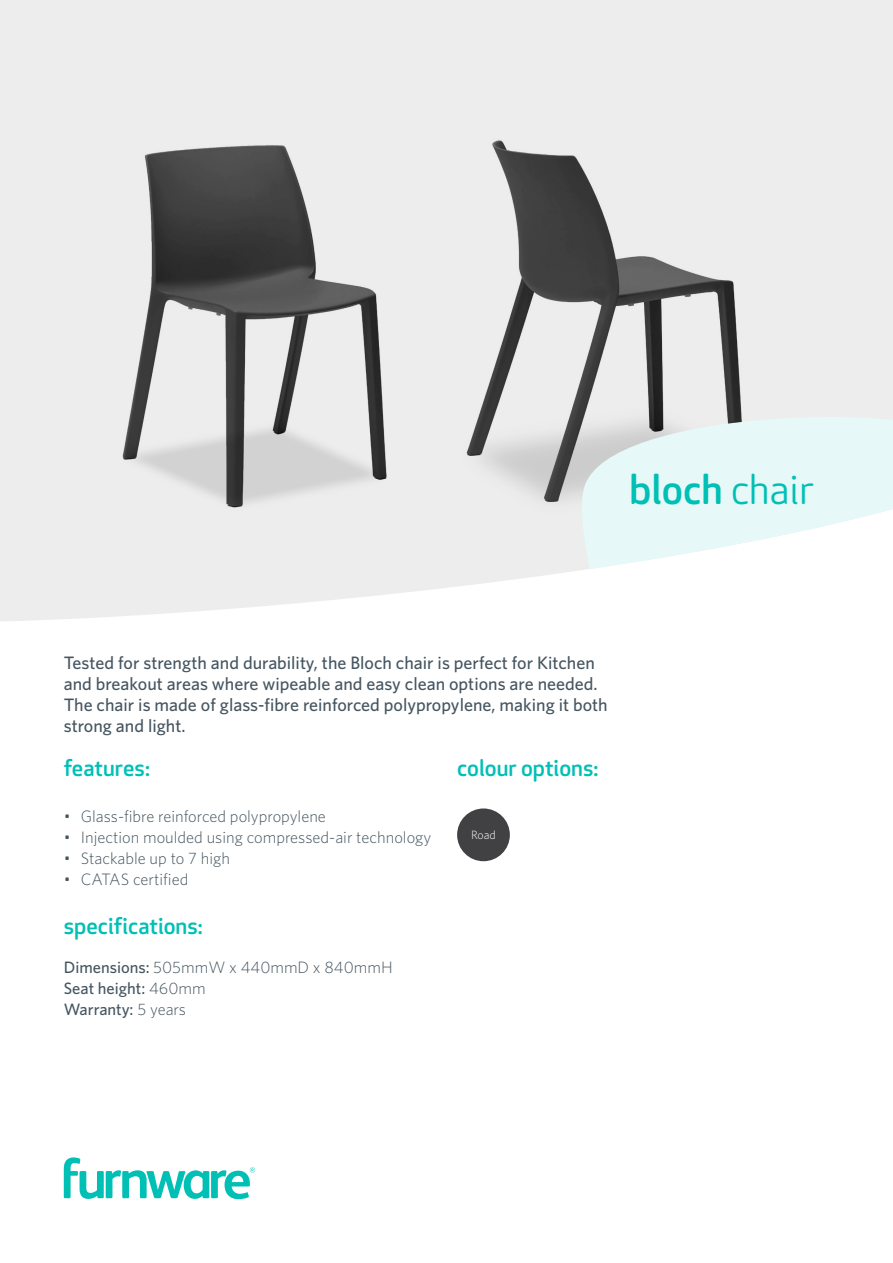
<style>
.page{position:relative;width:893px;height:1263px;background:#fff}
.page>*{position:absolute;margin:0;border:0;box-sizing:border-box;transform-origin:0 0}
.t1{font:500 40.5px "Apex Rounded";color:#00c0b5}
.t2{font:500 22.5px "Apex Rounded";color:#00c0b5}
.t3{font:500 18px/21px "Whitney";color:#455560}
.t4{font:300 16.5px "Whitney";color:#455560}
.t5{font:500 16.5px/21px "Whitney";color:#455560}
.t6{font:300 12px "Whitney";color:#fff}
.s1{font-weight:400}
.s2{font-weight:300}
</style>
<div class="page">
<svg style="left:0;top:0;width:893px;height:621px;background:#eeeeef"></svg>
<img style="left:448px;top:42px;width:363px;height:488px">
<svg style="left:64px;top:1157px;width:191px;height:42px"></svg>
<svg style="left:566px;top:405px;width:327px;height:216px;fill:#e6f9f8"></svg>
<img style="left:52px;top:42px;width:396px;height:488px">
<div style="left:457px;top:808px;width:53px;height:53px;background:#414042;border-radius:50%"></div>
<h1 class="t1" style="left:629px;top:466px;width:186px">bloch <span class="s1">chair</span></h1>
<p class="t3" style="left:64px;top:652px;width:545px">Tested for strength and durability, the Bloch chair is perfect for Kitchen and breakout areas where wipeable and easy clean options are needed.<br>The chair is made of glass-fibre reinforced polypropylene, making it both strong and light.</p>
<p class="t2" style="left:64px;top:755px;width:88px">features:</p>
<p class="t2" style="left:457px;top:755px;width:143px">colour options:</p>
<p class="t4" style="left:64px;top:805px;width:264px">• Glass-fibre reinforced polypropylene</p>
<p class="t4" style="left:64px;top:826px;width:369px">• Injection moulded using compressed-air technology</p>
<p class="t4" style="left:64px;top:847px;width:168px">• Stackable up to 7 high</p>
<p class="t4" style="left:64px;top:868px;width:126px">• CATAS certified</p>
<p class="t2" style="left:64px;top:913px;width:141px">specifications:</p>
<p class="t5" style="left:64px;top:956px;width:330px">Dimensions: <span class="s2">505mmW x 440mmD x 840mmH<br></span>Seat height: <span class="s2">460mm<br></span>Warranty: <span class="s2">5 years</span></p>
<p class="t6" style="left:471px;top:827px;width:26px">Road</p>
</div>
